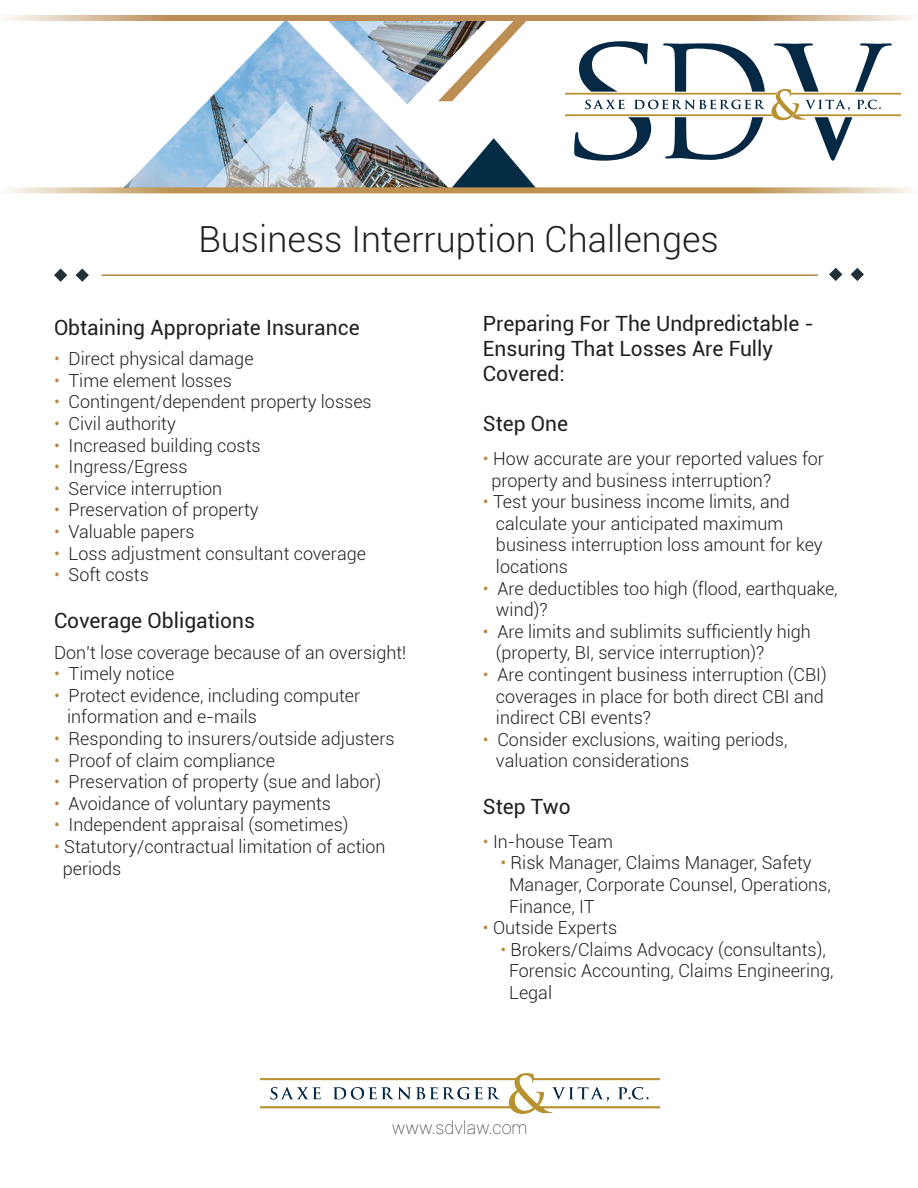
<style>
.page{position:relative;width:918px;height:1188px;background:#fff}
.page>*{position:absolute;margin:0;border:0;box-sizing:border-box;transform-origin:0 0}
.t1{font:300 36px "Roboto";color:#231f20}
.t2{font:21px/25.2px "Roboto";color:#231f20}
.t3{font:300 18px/21.6px "Roboto";color:#231f20}
.t4{font:100 18px "Roboto";color:#231f20}
.s1{color:#b8863c}
</style>
<div class="page">
<img style="left:124px;top:21px;width:411px;height:166px">
<svg style="left:565px;top:41px;width:336px;height:120px"></svg>
<svg style="left:8px;top:15px;width:903px;height:6px;background:#c89e73"></svg>
<svg style="left:8px;top:187px;width:904px;height:6px;background:#c7a672"></svg>
<img style="left:261px;top:1074px;width:398px;height:40px">
<img style="left:438px;top:20px;width:90px;height:81px">
<svg style="left:54px;top:268px;width:13px;height:14px"></svg>
<svg style="left:76px;top:268px;width:13px;height:14px"></svg>
<hr style="left:102px;top:274px;width:716px;height:2px;background:#b8833f">
<svg style="left:829px;top:268px;width:13px;height:13px"></svg>
<svg style="left:851px;top:268px;width:13px;height:13px"></svg>
<p class="t1" style="left:199px;top:214px;width:522px">Business Interruption Challenges</p>
<p class="t2" style="left:54px;top:314px;width:307px">Obtaining Appropriate Insurance</p>
<p class="t3" style="left:54px;top:347px;width:201px"><span class="s1">•</span> Direct physical damage</p>
<p class="t3" style="left:54px;top:369px;width:179px"><span class="s1">•</span> Time element losses</p>
<p class="t3" style="left:54px;top:391px;width:319px"><span class="s1">•</span> Contingent/dependent property losses</p>
<p class="t3" style="left:54px;top:412px;width:123px"><span class="s1">•</span> Civil authority</p>
<p class="t3" style="left:54px;top:434px;width:208px"><span class="s1">•</span> Increased building costs</p>
<p class="t3" style="left:54px;top:455px;width:135px"><span class="s1">•</span> Ingress/Egress</p>
<p class="t3" style="left:54px;top:477px;width:170px"><span class="s1">•</span> Service interruption</p>
<p class="t3" style="left:54px;top:499px;width:206px"><span class="s1">•</span> Preservation of property</p>
<p class="t3" style="left:54px;top:520px;width:142px"><span class="s1">•</span> Valuable papers</p>
<p class="t3" style="left:54px;top:542px;width:314px"><span class="s1">•</span> Loss adjustment consultant coverage</p>
<p class="t3" style="left:54px;top:563px;width:96px"><span class="s1">•</span> Soft costs</p>
<p class="t2" style="left:54px;top:607px;width:203px">Coverage Obligations</p>
<p class="t3" style="left:54px;top:641px;width:354px">Don’t lose coverage because of an oversight!</p>
<p class="t3" style="left:54px;top:662px;width:122px"><span class="s1">•</span> Timely notice</p>
<p class="t3" style="left:67px;top:684px;width:295px;text-indent:-13px"><span class="s1">•</span> Protect evidence, including computer information and e-mails</p>
<p class="t3" style="left:54px;top:727px;width:342px"><span class="s1">•</span> Responding to insurers/outside adjusters</p>
<p class="t3" style="left:54px;top:749px;width:223px"><span class="s1">•</span> Proof of claim compliance</p>
<p class="t3" style="left:54px;top:770px;width:329px"><span class="s1">•</span> Preservation of property (sue and labor)</p>
<p class="t3" style="left:54px;top:792px;width:279px"><span class="s1">•</span> Avoidance of voluntary payments</p>
<p class="t3" style="left:54px;top:814px;width:296px"><span class="s1">•</span> Independent appraisal (sometimes)</p>
<p class="t3" style="left:63px;top:835px;width:324px;text-indent:-9px"><span class="s1">•</span> Statutory/contractual limitation of action periods</p>
<p class="t2" style="left:483px;top:310px;width:333px">Preparing For The Undpredictable -</p>
<p class="t2" style="left:483px;top:335px;width:292px">Ensuring That Losses Are Fully<br>Covered:</p>
<p class="t2" style="left:483px;top:411px;width:87px">Step One</p>
<p class="t3" style="left:483px;top:447px;width:343px"><span class="s1">•</span> How accurate are your reported values for</p>
<p class="t3" style="left:492px;top:469px;width:281px">property and business interruption?</p>
<p class="t3" style="left:496px;top:490px;width:328px;text-indent:-13px"><span class="s1">•</span> Test your business income limits, and calculate your anticipated maximum business interruption loss amount for key</p>
<p class="t3" style="left:496px;top:555px;width:74px">locations</p>
<p class="t3" style="left:483px;top:577px;width:356px"><span class="s1">•</span> Are deductibles too high (flood, earthquake,</p>
<p class="t3" style="left:496px;top:598px;width:53px">wind)?</p>
<p class="t3" style="left:483px;top:620px;width:330px"><span class="s1">•</span> Are limits and sublimits sufficiently high</p>
<p class="t3" style="left:496px;top:642px;width:270px">(property, BI, service interruption)?</p>
<p class="t3" style="left:483px;top:663px;width:345px"><span class="s1">•</span> Are contingent business interruption (CBI)</p>
<p class="t3" style="left:496px;top:685px;width:329px">coverages in place for both direct CBI and</p>
<p class="t3" style="left:496px;top:706px;width:157px">indirect CBI events?</p>
<p class="t3" style="left:496px;top:728px;width:293px;text-indent:-13px"><span class="s1">•</span> Consider exclusions, waiting periods, valuation considerations</p>
<p class="t2" style="left:483px;top:793px;width:89px">Step Two</p>
<p class="t3" style="left:483px;top:830px;width:132px"><span class="s1">•</span> In-house Team</p>
<p class="t3" style="left:500px;top:852px;width:313px"><span class="s1">•</span> Risk Manager, Claims Manager, Safety</p>
<p class="t3" style="left:509px;top:873px;width:323px">Manager, Corporate Counsel, Operations,</p>
<p class="t3" style="left:509px;top:895px;width:87px">Finance, IT</p>
<p class="t3" style="left:483px;top:916px;width:136px"><span class="s1">•</span> Outside Experts</p>
<p class="t3" style="left:500px;top:938px;width:327px"><span class="s1">•</span> Brokers/Claims Advocacy (consultants),</p>
<p class="t3" style="left:509px;top:960px;width:326px">Forensic Accounting, Claims Engineering,</p>
<p class="t3" style="left:509px;top:981px;width:44px">Legal</p>
<p class="t4" style="left:392px;top:1115px;width:137px">www.sdvlaw.com</p>
</div>
